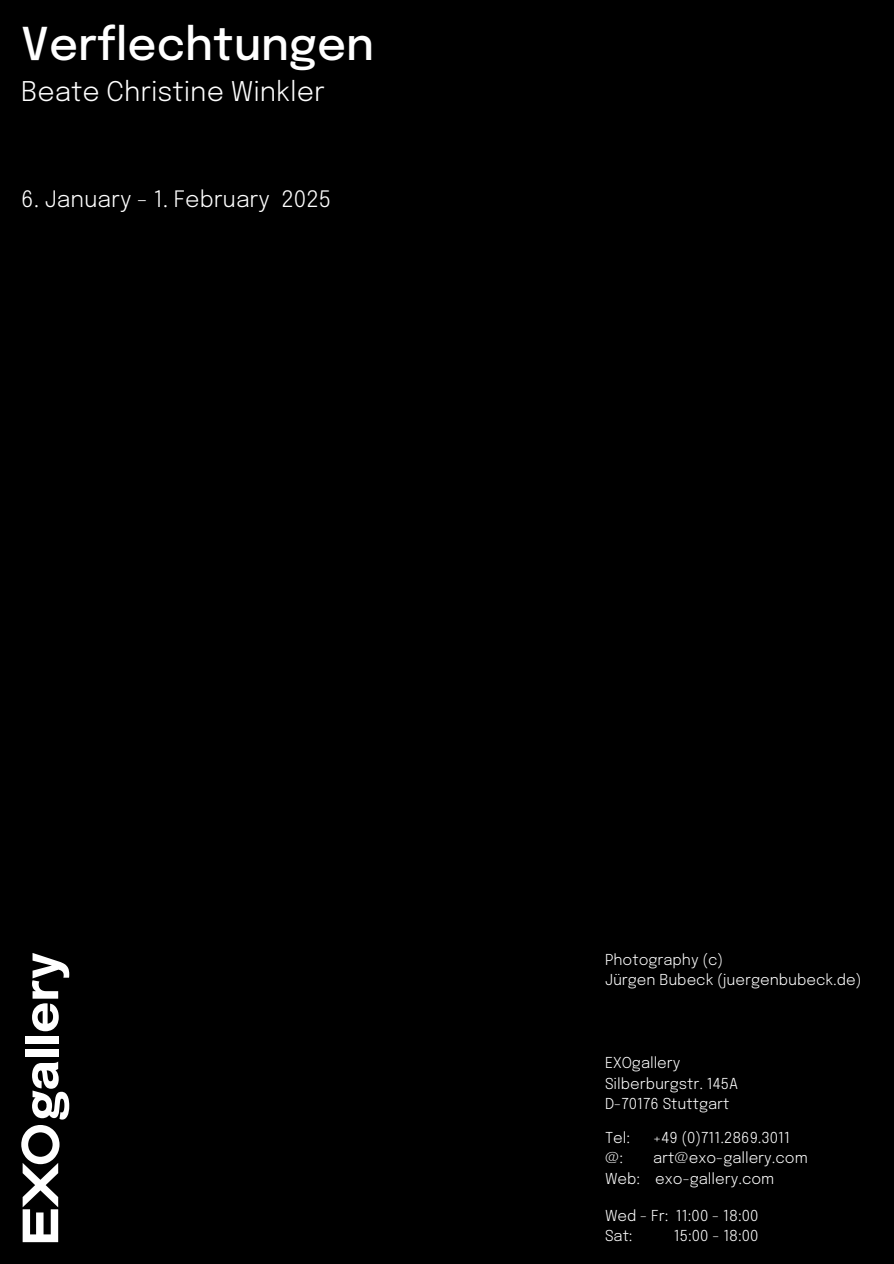
<style>
.page{position:relative;width:894px;height:1264px;background:#fff}
.page>*{position:absolute;margin:0;border:0;box-sizing:border-box;transform-origin:0 0}
.t1{font:500 45px "Epilogue";color:#fff}
.t2{font:300 27px "Epilogue";color:#fff}
.t3{font:300 22.5px "Epilogue";color:#fff}
.t4{font:300 15px "Epilogue";color:#fff}
</style>
<div class="page">
<div style="left:0;top:0;width:893px;height:1263px;background:#000"></div>
<svg style="left:21px;top:1061px;width:48px;height:181px"></svg>
<div style="left:25px;top:1049px;width:33px;height:8px;background:#fff"></div>
<div style="left:25px;top:1036px;width:33px;height:7px;background:#fff"></div>
<svg style="left:32px;top:953px;width:37px;height:78px"></svg>
<p class="t1" style="left:21px;top:24px;width:354px">Verflechtungen</p>
<p class="t2" style="left:21px;top:80px;width:305px">Beate Christine Winkler</p>
<p class="t3" style="left:21px;top:189px;width:311px">6. January - 1. February 2025</p>
<p class="t4" style="left:605px;top:953px;width:119px">Photography (c)</p>
<p class="t4" style="left:605px;top:973px;width:258px">Jürgen Bubeck (juergenbubeck.de)</p>
<h1 class="t4" style="left:605px;top:1056px;width:77px">EXOgallery</h1>
<h2 class="t4" style="left:605px;top:1076px;width:135px">Silberburgstr. 145A</h2>
<h3 class="t4" style="left:605px;top:1097px;width:126px">D-70176 Stuttgart</h3>
<p class="t4" style="left:605px;top:1131px;width:27px">Tel:</p>
<p class="t4" style="left:652px;top:1131px;width:139px">+49 (0)711.2869.3011</p>
<p class="t4" style="left:605px;top:1151px;width:20px">@:</p>
<p class="t4" style="left:653px;top:1151px;width:156px">art@exo-gallery.com</p>
<p class="t4" style="left:605px;top:1171px;width:171px">Web: exo-gallery.com</p>
<p class="t4" style="left:605px;top:1208px;width:155px">Wed - Fr: 11:00 - 18:00</p>
<p class="t4" style="left:605px;top:1229px;width:29px">Sat:</p>
<p class="t4" style="left:673px;top:1229px;width:86px">15:00 - 18:00</p>
</div>
